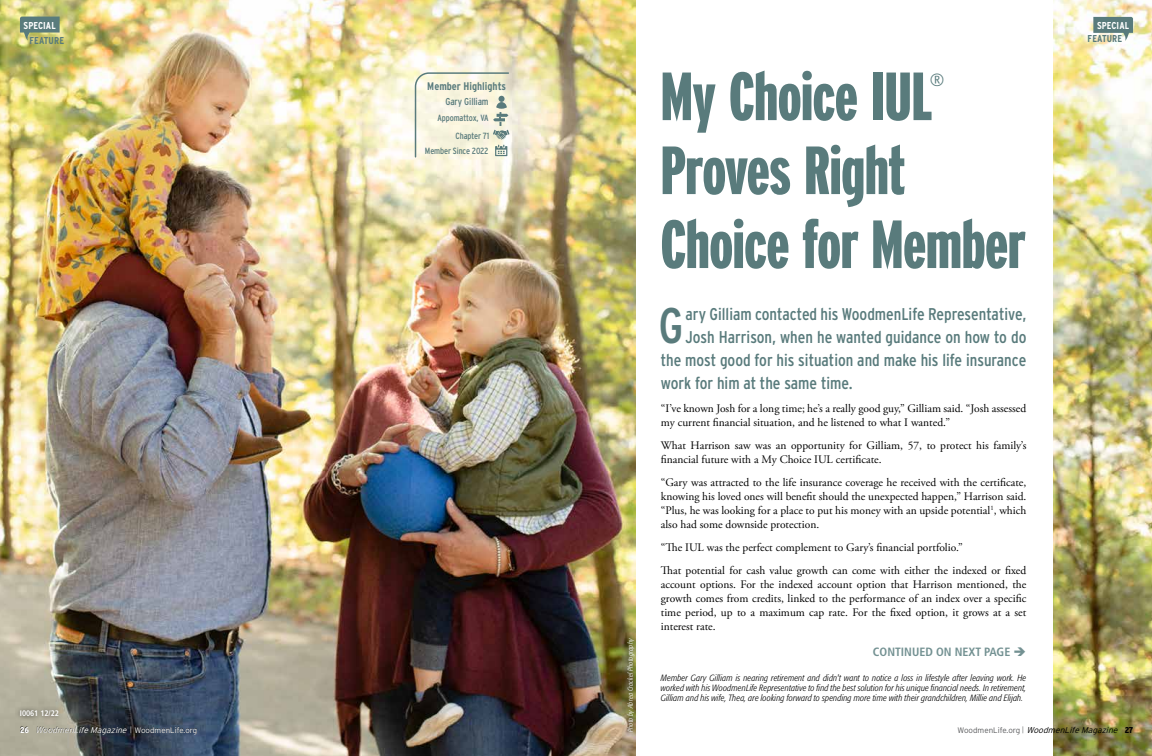
<style>
.page{position:relative;width:1152px;height:756px;background:#fff}
.page>*{position:absolute;margin:0;border:0;box-sizing:border-box;transform-origin:0 0}
.t1{font:900 68px/74px "Interstate Compressed";letter-spacing:-.01em;color:#597b7c}
.t2{font:49.8px "Interstate Condensed";color:#597b7c}
.t3{font:300 condensed 17.5px "Formata Pro";color:#597b7c}
.t4{font:17px "Interstate Condensed";color:#597b7c}
.t5{font:700 condensed 12px "Frutiger LT Std";color:#739192}
.t6{font:11.5px/14px "Adobe Garamond Pro";color:#000}
.t7{font:700 11px "Interstate Condensed";color:#597b7c}
.t8{font:700 10px "Interstate Condensed";letter-spacing:.01em;color:#597b7c}
.t9{font:700 10px "Interstate Condensed";letter-spacing:.01em;color:#fff}
.t10{font:10px "Interstate Condensed";letter-spacing:-.01em;color:#597b7c}
.t11{font:italic 300 condensed 9px/10px "Formata Pro";letter-spacing:.015em;color:#000;text-align:justify}
.t12{font:9px/17.6px "Interstate Condensed";letter-spacing:-.01em;color:#597b7c;text-align:right}
.t13{font:italic 300 8.5px "Interstate";color:#fff}
.t14{font:italic 300 8.5px "Interstate";color:#000}
.t15{font:700 condensed 8px "Frutiger LT Std";letter-spacing:-.01em;color:#fff}
.t16{font:italic 300 condensed 7px "Formata Pro";letter-spacing:.02em;color:#fff}
.s1{font-family:"Interstate Condensed";font-weight:900;font-style:normal}
.s2{font-family:"Interstate Condensed";font-style:normal;font-size:7px}
.s3{font-style:normal;font-size:8px}
.s4{font-style:normal;font-size:8px;color:#58595b}
.s5{font-family:"Interstate Condensed";font-style:normal;font-size:7px;color:#58595b}
</style>
<div class="page">
<img style="left:0;top:0;width:1151px;height:756px">
<img style="left:0;top:0;width:639px;height:755px">
<svg style="left:1093px;top:17px;width:40px;height:24px"></svg>
<svg style="left:414px;top:72px;width:96px;height:86px"></svg>
<div style="left:15px;top:705px;width:49px;height:17px;background:#000;opacity:.75"></div>
<p class="t9" style="left:24px;top:19px;width:34px">SPECIAL</p>
<p class="t8" style="left:30px;top:35px;width:36px">FEATURE</p>
<p class="t9" style="left:1097px;top:20px;width:34px">SPECIAL</p>
<p class="t8" style="left:1088px;top:33px;width:36px">FEATURE</p>
<h1 class="t1" style="left:660px;top:59px;width:274px">My Choice IUL</h1>
<h3 class="t3" style="left:930px;top:69px;width:15px">®</h3>
<h1 class="t1" style="left:660px;top:133px;width:367px">Proves Right<br>Choice for Member</h1>
<h2 class="t2" style="left:659px;top:297px;width:27px">G</h2>
<h3 class="t4" style="left:686px;top:304px;width:342px">ary Gilliam contacted his WoodmenLife Representative,</h3>
<p class="t7" style="left:427px;top:80px;width:80px">Member Highlights</p>
<p class="t10" style="left:445px;top:96px;width:45px">Gary Gilliam</p>
<p class="t12" style="left:437px;top:109px;width:53px">Appomattox, VA<br>Chapter 71</p>
<p class="t12" style="left:425px;top:142px;width:65px">Member Since 2022</p>
<h3 class="t4" style="left:686px;top:327px;width:342px">Josh Harrison, when he wanted guidance on how to do</h3>
<h3 class="t4" style="left:661px;top:350px;width:367px">the most good for his situation and make his life insurance</h3>
<h3 class="t4" style="left:661px;top:373px;width:194px">work for him at the same time.</h3>
<p class="t6" style="left:661px;top:401px;width:367px">“I’ve known Josh for a long time; he’s a really good guy,” Gilliam said. “Josh assessed my current financial situation, and he listened to what I wanted.”</p>
<p class="t6" style="left:661px;top:438px;width:367px">What Harrison saw was an opportunity for Gilliam, 57, to protect his family’s financial future with a My Choice IUL certificate.</p>
<p class="t6" style="left:661px;top:475px;width:367px;text-align:justify">“Gary was attracted to the life insurance coverage he received with the certificate, knowing his loved ones will benefit should the unexpected happen,” Harrison said. “Plus, he was looking for a place to put his money with an upside potential<sup>1</sup>, which also had some downside protection.</p>
<p class="t6" style="left:661px;top:536px;width:367px;line-height:23px">“The IUL was the perfect complement to Gary’s financial portfolio.”<br>That potential for cash value growth can come with either the indexed or fixed</p>
<p class="t6" style="left:661px;top:577px;width:367px;text-align:justify">account options. For the indexed account option that Harrison mentioned, the growth comes from credits, linked to the performance of an index over a specific time period, up to a maximum cap rate. For the fixed option, it grows at a set interest rate.</p>
<p class="t5" style="left:873px;top:645px;width:155px">CONTINUED ON NEXT PAGE ➔</p>
<p class="t11" style="left:661px;top:673px;width:367px">Member Gary Gilliam is nearing retirement and didn't want to notice a loss in lifestyle after leaving work. He worked with his WoodmenLife Representative to find the best solution for his unique financial needs. In retirement, Gilliam and his wife, Thea, are looking forward to spending more time with their grandchildren, Millie and Elijah.</p>
<p class="t16" style="left:626px;top:732px;width:96px;rotate:-90deg">Photo by Abrea Crackel Photography</p>
<p class="t15" style="left:20px;top:709px;width:41px">I0061 12/22</p>
<p class="t13" style="left:20px;top:725px;width:179px"><span class="s1">2 6</span> WoodmenLifeMagazine <span class="s2">|</span> <span class="s3">W o o d m e n L i f e . o r g</span></p>
<p class="t14" style="left:958px;top:725px;width:177px"><span class="s4">W o o d m e n L i f e . o r g</span> <span class="s5">|</span> WoodmenLifeMagazine <span class="s1">27</span></p>
</div>
